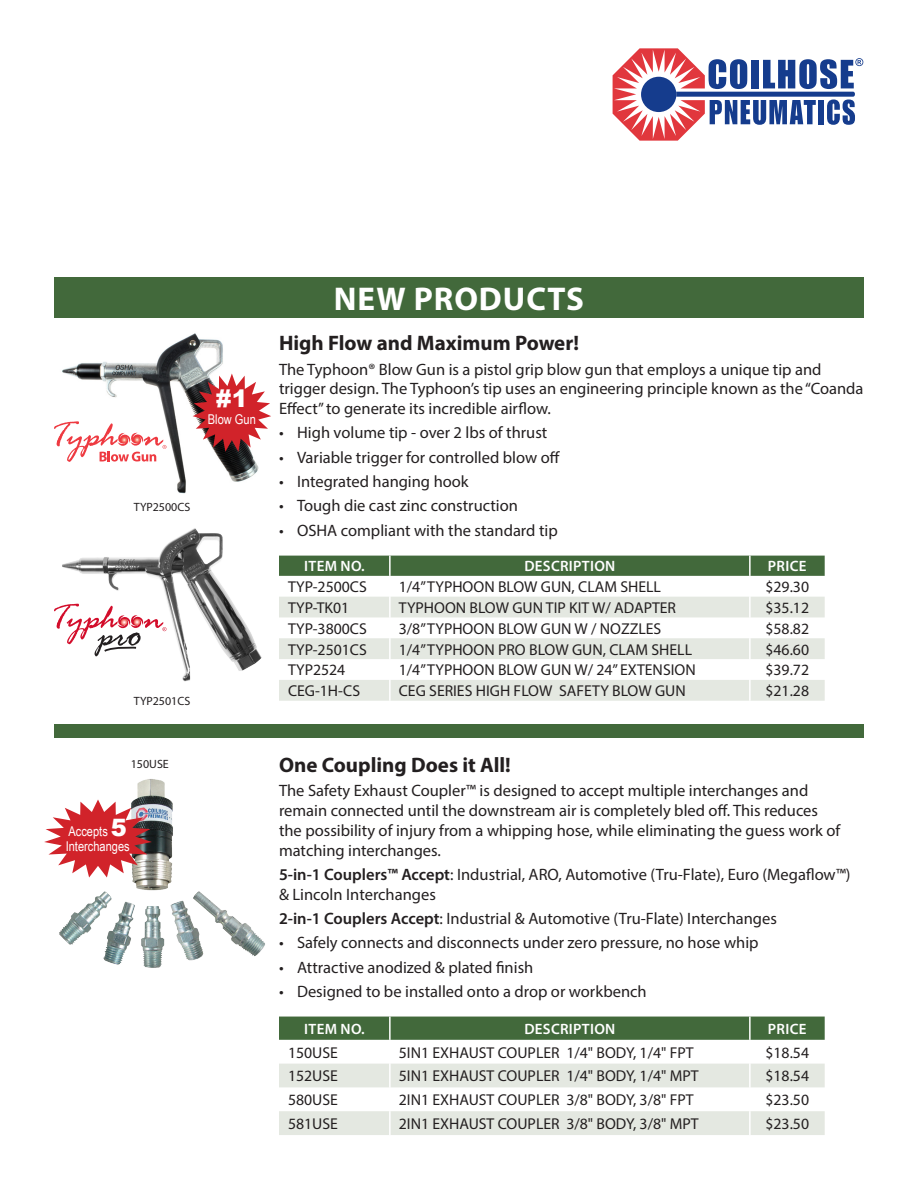
<style>
.page{position:relative;width:918px;height:1188px;background:#fff}
.page>*{position:absolute;margin:0;border:0;box-sizing:border-box;transform-origin:0 0}
.t1{font:700 33px "Myriad Pro";letter-spacing:.03em;color:#fff}
.t2{font:900 24px "Arial";color:#fff}
.t3{font:700 21px "Myriad Pro";color:#231f20}
.t4{font:16.5px/19.8px "Myriad Pro";color:#231f20}
.t5{font:15.75px "Myriad Pro";color:#231f20}
.t6{font:600 15px "Myriad Pro";letter-spacing:.02em;color:#fff}
.t7{font:13.5px "Arial Narrow";color:#fff}
.t8{font:12px "Myriad Pro";color:#231f20}
.s1{font-family:"Arial";font-weight:900;font-size:24px}
.s2{font-weight:600}
</style>
<div class="page">
<svg style="left:612px;top:48px;width:251px;height:93px"></svg>
<img style="left:62px;top:333px;width:197px;height:161px">
<div style="left:279px;top:556px;width:546px;height:20px;background:#42693b"></div>
<svg style="left:279px;top:597px;width:546px;height:104px;fill:#e4e8e1"></svg>
<hr style="left:749px;top:556px;width:2px;height:20px;background:#fff">
<hr style="left:749px;top:597px;width:2px;height:20px;background:#fff">
<hr style="left:749px;top:617px;width:2px;height:21px;background:#fff">
<hr style="left:749px;top:638px;width:2px;height:21px;background:#fff">
<hr style="left:749px;top:659px;width:2px;height:21px;background:#fff">
<hr style="left:749px;top:680px;width:2px;height:21px;background:#fff">
<hr style="left:389px;top:556px;width:2px;height:20px;background:#fff">
<hr style="left:389px;top:597px;width:2px;height:20px;background:#fff">
<hr style="left:389px;top:617px;width:2px;height:21px;background:#fff">
<hr style="left:389px;top:638px;width:2px;height:21px;background:#fff">
<hr style="left:389px;top:659px;width:2px;height:21px;background:#fff">
<hr style="left:389px;top:680px;width:2px;height:21px;background:#fff">
<div style="left:54px;top:278px;width:810px;height:40px;background:#42693b"></div>
<img style="left:62px;top:528px;width:200px;height:154px">
<svg style="left:54px;top:604px;width:112px;height:52px"></svg>
<svg style="left:54px;top:421px;width:112px;height:41px"></svg>
<div style="left:279px;top:1017px;width:546px;height:23px;background:#42693b"></div>
<svg style="left:279px;top:1064px;width:546px;height:71px"></svg>
<hr style="left:749px;top:1017px;width:2px;height:23px;background:#fff">
<hr style="left:749px;top:1064px;width:2px;height:23px;background:#fff">
<hr style="left:749px;top:1087px;width:2px;height:24px;background:#fff">
<hr style="left:749px;top:1111px;width:2px;height:24px;background:#fff">
<hr style="left:389px;top:1017px;width:2px;height:23px;background:#fff">
<hr style="left:389px;top:1064px;width:2px;height:23px;background:#fff">
<hr style="left:389px;top:1087px;width:2px;height:24px;background:#fff">
<hr style="left:389px;top:1111px;width:2px;height:24px;background:#fff">
<div style="left:54px;top:724px;width:810px;height:14px;background:#42693b"></div>
<img style="left:59px;top:779px;width:206px;height:189px">
<svg style="left:193px;top:374px;width:78px;height:78px"></svg>
<svg style="left:44px;top:800px;width:108px;height:78px"></svg>
<p class="t2" style="left:216px;top:381px;width:33px">#1</p>
<p class="t7" style="left:208px;top:409px;width:49px">Blow Gun</p>
<p class="t8" style="left:134px;top:499px;width:58px">TYP2500CS</p>
<p class="t8" style="left:134px;top:693px;width:58px">TYP2501CS</p>
<p class="t8" style="left:131px;top:757px;width:40px">150USE</p>
<p class="t7" style="left:69px;top:821px;width:60px">Accepts <span class="s1">5</span></p>
<p class="t7" style="left:66px;top:836px;width:66px">Interchanges</p>
<p class="t1" style="left:334px;top:277px;width:252px">NEW PRODUCTS</p>
<p class="t3" style="left:279px;top:329px;width:302px">High Flow and Maximum Power!</p>
<p class="t4" style="left:279px;top:359px;width:586px">The Typhoon® Blow Gun is a pistol grip blow gun that employs a unique tip and trigger design. The Typhoon’s tip uses an engineering principle known as the “Coanda<br>Effect” to generate its incredible airflow.</p>
<p class="t4" style="left:279px;top:423px;width:270px">• High volume tip - over 2 lbs of thrust</p>
<p class="t4" style="left:279px;top:447px;width:283px">• Variable trigger for controlled blow off</p>
<p class="t4" style="left:279px;top:471px;width:191px">• Integrated hanging hook</p>
<p class="t4" style="left:279px;top:496px;width:240px">• Tough die cast zinc construction</p>
<p class="t4" style="left:279px;top:520px;width:280px">• OSHA compliant with the standard tip</p>
<p class="t6" style="left:304px;top:557px;width:62px">ITEM NO.</p>
<p class="t6" style="left:524px;top:557px;width:92px">DESCRIPTION</p>
<p class="t6" style="left:768px;top:557px;width:40px">PRICE</p>
<p class="t5" style="left:288px;top:577px;width:80px">TYP-2500CS</p>
<p class="t5" style="left:399px;top:577px;width:264px">1/4” TYPHOON BLOW GUN, CLAM SHELL</p>
<p class="t5" style="left:765px;top:577px;width:45px">$29.30</p>
<p class="t5" style="left:288px;top:598px;width:63px">TYP-TK01</p>
<p class="t5" style="left:399px;top:598px;width:279px">TYPHOON BLOW GUN TIP KIT W/ ADAPTER</p>
<p class="t5" style="left:765px;top:598px;width:45px">$35.12</p>
<p class="t5" style="left:288px;top:619px;width:80px">TYP-3800CS</p>
<p class="t5" style="left:399px;top:619px;width:264px">3/8” TYPHOON BLOW GUN W / NOZZLES</p>
<p class="t5" style="left:765px;top:619px;width:45px">$58.82</p>
<p class="t5" style="left:288px;top:640px;width:80px">TYP-2501CS</p>
<p class="t5" style="left:399px;top:640px;width:295px">1/4” TYPHOON PRO BLOW GUN, CLAM SHELL</p>
<p class="t5" style="left:765px;top:640px;width:45px">$46.60</p>
<p class="t5" style="left:288px;top:660px;width:59px">TYP2524</p>
<p class="t5" style="left:399px;top:660px;width:298px">1/4” TYPHOON BLOW GUN W/ 24” EXTENSION</p>
<p class="t5" style="left:765px;top:660px;width:45px">$39.72</p>
<p class="t5" style="left:288px;top:681px;width:74px">CEG-1H-CS</p>
<p class="t5" style="left:399px;top:681px;width:288px">CEG SERIES HIGH FLOW SAFETY BLOW GUN</p>
<p class="t5" style="left:765px;top:681px;width:45px">$21.28</p>
<p class="t3" style="left:279px;top:751px;width:233px">One Coupling Does it All!</p>
<p class="t4" style="left:279px;top:781px;width:563px">The Safety Exhaust Coupler™ is designed to accept multiple interchanges and remain connected until the downstream air is completely bled off. This reduces the possibility of injury from a whipping hose, while eliminating the guess work of matching interchanges.</p>
<p class="t4" style="left:279px;top:864px;width:573px"><span class="s2">5-in-1 Couplers™ Accept</span>: Industrial, ARO, Automotive (Tru-Flate), Euro (Megaflow™) &amp; Lincoln Interchanges</p>
<p class="t4" style="left:279px;top:908px;width:500px"><span class="s2">2-in-1 Couplers Accept</span>: Industrial &amp; Automotive (Tru-Flate) Interchanges</p>
<p class="t4" style="left:279px;top:933px;width:481px">• Safely connects and disconnects under zero pressure, no hose whip</p>
<p class="t4" style="left:279px;top:957px;width:256px">• Attractive anodized &amp; plated finish</p>
<p class="t4" style="left:279px;top:981px;width:369px">• Designed to be installed onto a drop or workbench</p>
<p class="t6" style="left:304px;top:1019px;width:62px">ITEM NO.</p>
<p class="t6" style="left:524px;top:1019px;width:92px">DESCRIPTION</p>
<p class="t6" style="left:768px;top:1019px;width:40px">PRICE</p>
<p class="t5" style="left:288px;top:1043px;width:51px">150USE</p>
<p class="t5" style="left:399px;top:1043px;width:296px">5IN1 EXHAUST COUPLER 1/4" BODY, 1/4" FPT</p>
<p class="t5" style="left:765px;top:1043px;width:45px">$18.54</p>
<p class="t5" style="left:288px;top:1066px;width:51px">152USE</p>
<p class="t5" style="left:399px;top:1066px;width:301px">5IN1 EXHAUST COUPLER 1/4" BODY, 1/4" MPT</p>
<p class="t5" style="left:765px;top:1066px;width:45px">$18.54</p>
<p class="t5" style="left:288px;top:1090px;width:51px">580USE</p>
<p class="t5" style="left:399px;top:1090px;width:296px">2IN1 EXHAUST COUPLER 3/8" BODY, 3/8" FPT</p>
<p class="t5" style="left:765px;top:1090px;width:45px">$23.50</p>
<p class="t5" style="left:288px;top:1114px;width:51px">581USE</p>
<p class="t5" style="left:399px;top:1114px;width:301px">2IN1 EXHAUST COUPLER 3/8" BODY, 3/8" MPT</p>
<p class="t5" style="left:765px;top:1114px;width:45px">$23.50</p>
</div>
